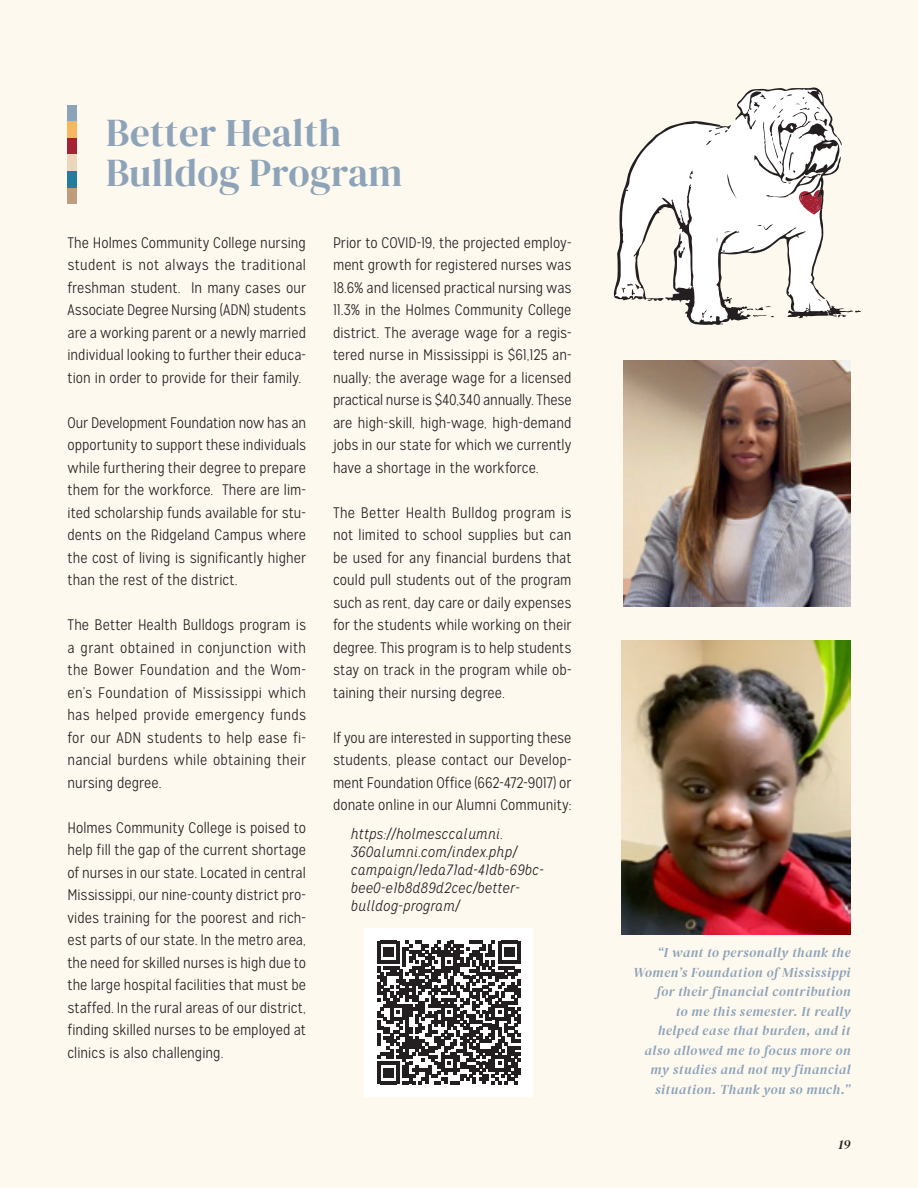
<style>
.page{position:relative;width:918px;height:1188px;background:#fef9ef}
.page>*{position:absolute;margin:0;border:0;box-sizing:border-box;transform-origin:0 0}
.Headline{font:39px/40.5px "DM Serif Display";letter-spacing:.01em;color:#8da3b8}
.body_copy{font:300 15.3px/22.5px "Mission Gothic";letter-spacing:.005em;color:#231f20;text-align:justify}
.t1{font:italic 300 15px/18px "Mission Gothic";letter-spacing:.02em;color:#231f20}
.Captions{font:italic 13.5px/19.5px "DM Serif Display";letter-spacing:.04em;color:#8da3b8;text-align:right}
.t2{font:italic 13.5px "DM Serif Display";color:#231f20}
</style>
<div class="page">
<svg style="left:613px;top:121px;width:188px;height:204px"></svg>
<svg style="left:689px;top:171px;width:4px;height:8px"></svg>
<svg style="left:674px;top:229px;width:18px;height:62px"></svg>
<svg style="left:621px;top:283px;width:14px;height:12px"></svg>
<svg style="left:702px;top:87px;width:159px;height:231px"></svg>
<div style="left:365px;top:928px;width:168px;height:169px;background:#fff"></div>
<svg style="left:377px;top:941px;width:143px;height:143px"></svg>
<div style="left:68px;top:187px;width:9px;height:17px;background:#bd9d7b"></div>
<div style="left:68px;top:105px;width:9px;height:17px;background:#8da3b8"></div>
<div style="left:68px;top:122px;width:9px;height:16px;background:#f7b760"></div>
<div style="left:68px;top:138px;width:9px;height:17px;background:#a52235"></div>
<div style="left:68px;top:155px;width:9px;height:16px;background:#ead6bb"></div>
<div style="left:68px;top:171px;width:9px;height:17px;background:#227c9d"></div>
<img style="left:624px;top:360px;width:226px;height:246px">
<img style="left:621px;top:641px;width:229px;height:293px">
<p class="Headline" style="left:106px;top:113px;width:298px">Better Health<br>Bulldog Program</p>
<p class="body_copy" style="left:68px;top:231px;width:240px">The Holmes Community College nursing student is not always the traditional freshman student. In many cases our Associate Degree Nursing (ADN) students are a working parent or a newly married individual looking to further their educa&shy;tion in order to provide for their family.</p>
<p class="body_copy" style="left:68px;top:411px;width:240px">Our Development Foundation now has an opportunity to support these individuals while furthering their degree to prepare them for the workforce. There are lim&shy;ited scholarship funds available for stu&shy;dents on the Ridgeland Campus where the cost of living is significantly higher than the rest of the district.</p>
<p class="body_copy" style="left:68px;top:614px;width:240px">The Better Health Bulldogs program is a grant obtained in conjunction with the Bower Foundation and the Wom&shy;en’s Foundation of Mississippi which has helped provide emergency funds for our ADN students to help ease fi&shy;nancial burdens while obtaining their nursing degree.</p>
<p class="body_copy" style="left:68px;top:816px;width:240px">Holmes Community College is poised to help fill the gap of the current shortage of nurses in our state. Located in central Mississippi, our nine-county district pro&shy;vides training for the poorest and rich&shy;est parts of our state. In the metro area, the need for skilled nurses is high due to the large hospital facilities that must be staffed. In the rural areas of our district, finding skilled nurses to be employed at clinics is also challenging.</p>
<p class="body_copy" style="left:333px;top:231px;width:240px">Prior to COVID-19, the projected employ&shy;ment growth for registered nurses was 18.6% and licensed practical nursing was 11.3% in the Holmes Community College district. The average wage for a regis&shy;tered nurse in Mississippi is $61,125 an&shy;nually; the average wage for a licensed practical nurse is $40,340 annually. These are high-skill, high-wage, high-demand jobs in our state for which we currently have a shortage in the workforce.</p>
<p class="body_copy" style="left:333px;top:501px;width:240px">The Better Health Bulldog program is not limited to school supplies but can be used for any financial burdens that could pull students out of the program such as rent, day care or daily expenses for the students while working on their degree. This program is to help students stay on track in the program while ob&shy;taining their nursing degree.</p>
<p class="body_copy" style="left:333px;top:726px;width:240px">If you are interested in supporting these students, please contact our Develop&shy;ment Foundation Office (662-472-9017) or donate online in our Alumni Community:</p>
<p class="t1" style="left:351px;top:825px;width:194px">https://holmesccalumni.<br>360alumni.com/index.php/ campaign/1eda71ad-41db-69bc&shy;bee0-e1b8d89d2cec/better&shy;bulldog-program/</p>
<p class="Captions" style="left:633px;top:943px;width:219px">“I want to personally thank the<br>Women’s Foundation of Mississippi for their financial contribution<br>to me this semester. It really helped ease that burden, and it also allowed me to focus more on my studies and not my financial situation. Thank you so much.”</p>
<p class="t2" style="left:839px;top:1137px;width:13px">19</p>
</div>
